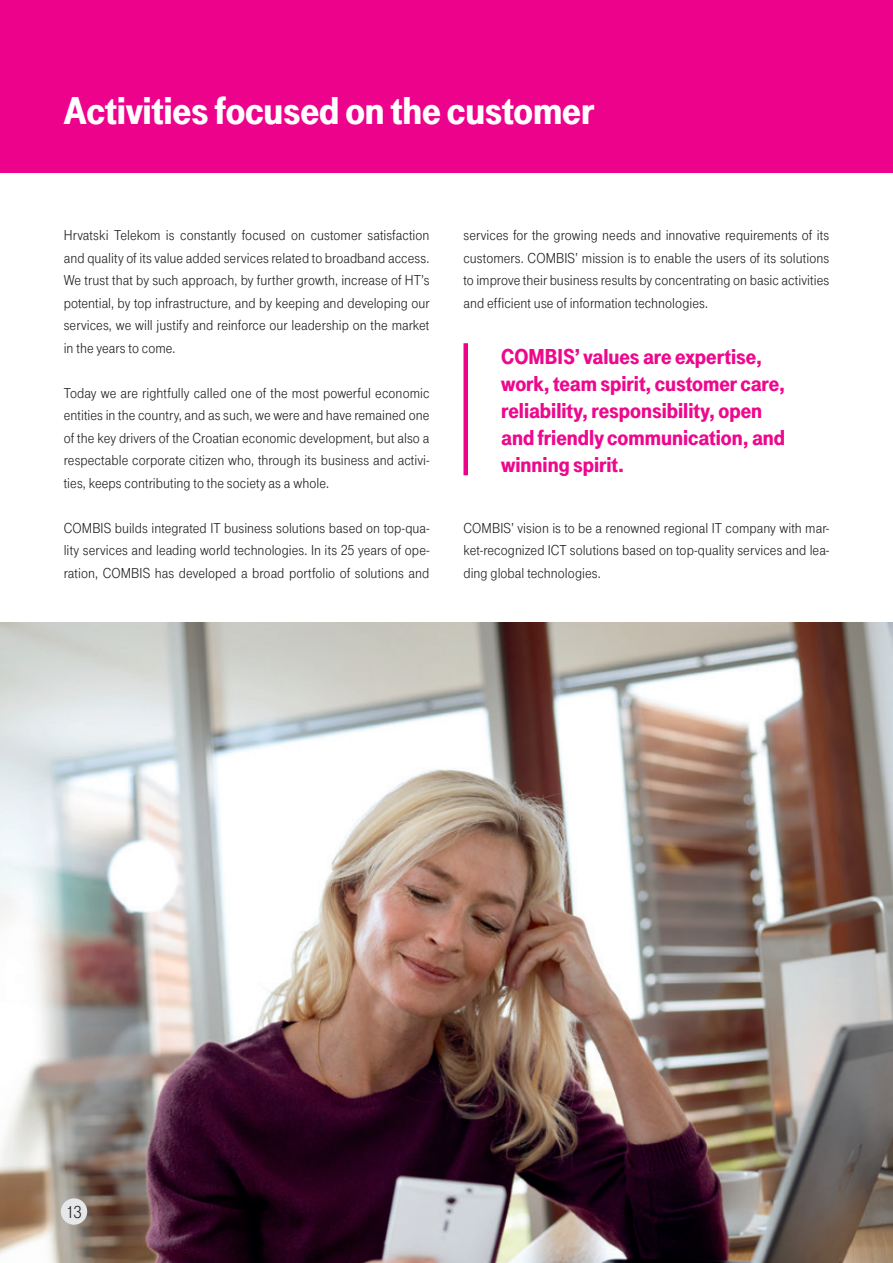
<style>
.page{position:relative;width:893px;height:1263px;background:#fff}
.page>*{position:absolute;margin:0;border:0;box-sizing:border-box;transform-origin:0 0}
.podnaslov{font:40.5px "Tele Grotesk Ultr";letter-spacing:-.005em;color:#fff}
.podnaslov-2{font:22.5px/27px "Tele Grotesk Ultr";color:#ed088d}
.t1{font:18px "Tele Grotesk Norm";color:#231f20}
.t{font:15px/22.5px "Tele Grotesk Norm";letter-spacing:.005em;color:#231f20;text-align:justify}
</style>
<div class="page">
<img style="left:0;top:623px;width:893px;height:640px">
<div style="left:463px;top:343px;width:5px;height:132px;background:#ed028c"></div>
<div style="left:0;top:0;width:893px;height:173px;background:#ed028c"></div>
<div style="left:61px;top:1198px;width:26px;height:27px;background:#e6e7e9;border-radius:50%"></div>
<p class="podnaslov" style="left:64px;top:88px;width:532px">Activities focused on the customer</p>
<p class="t" style="left:64px;top:224px;width:367px">Hrvatski Telekom is constantly focused on customer satisfaction and quality of its value added services related to broadband access.<br>We trust that by such approach, by further growth, increase of HT’s potential, by top infrastructure, and by keeping and developing our services, we will justify and reinforce our leadership on the market in the years to come.</p>
<p class="t" style="left:64px;top:382px;width:367px">Today we are rightfully called one of the most powerful economic entities in the country, and as such, we were and have remained one of the key drivers of the Croatian economic development, but also a respectable corporate citizen who, through its business and activi&shy;ties, keeps contributing to the society as a whole.</p>
<p class="t" style="left:64px;top:517px;width:367px">COMBIS builds integrated IT business solutions based on top-qua&shy;lity services and leading world technologies. In its 25 years of ope&shy;ration, COMBIS has developed a broad portfolio of solutions and</p>
<p class="t" style="left:463px;top:224px;width:367px">services for the growing needs and innovative requirements of its customers. COMBIS’ mission is to enable the users of its solutions to improve their business results by concentrating on basic activities and efficient use of information technologies.</p>
<p class="podnaslov-2" style="left:501px;top:343px;width:285px">COMBIS’ values are expertise, work, team spirit, customer care, reliability, responsibility, open and friendly communication, and winning spirit.</p>
<p class="t" style="left:463px;top:517px;width:367px">COMBIS’ vision is to be a renowned regional IT company with mar&shy;ket-recognized ICT solutions based on top-quality services and lea&shy;ding global technologies.</p>
<p class="t1" style="left:66px;top:1202px;width:17px">13</p>
</div>
